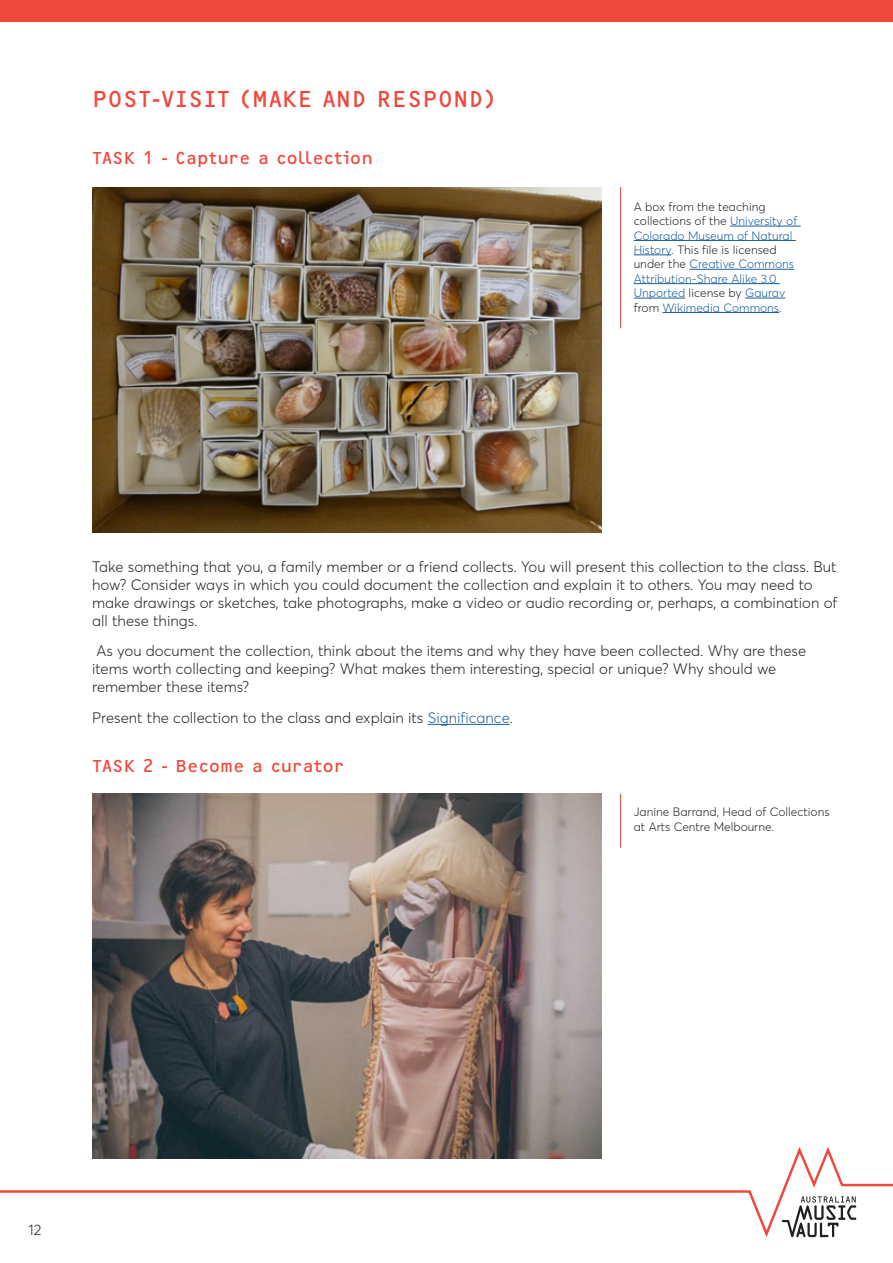
<style>
.page{position:relative;width:893px;height:1263px;background:#fff}
.page>*{position:absolute;margin:0;border:0;box-sizing:border-box;transform-origin:0 0}
.Heading{font:24px "OCRF";color:#ef483c}
.Sub_Heading{font:18px "OCRF";color:#ef483c}
.BODY{font:300 15px/18px "Averta Std";color:#231f20}
.BODY-2{font:300 12px/14.4px "Averta Std";color:#175d9e}
.BODY-3{font:300 12px/14.4px "Averta Std";color:#231f20}
.s1{color:#231f20}
.s2{color:#175d9e}
</style>
<div class="page">
<svg style="left:0;top:1143px;width:893px;height:95px"></svg>
<svg style="left:782px;top:1196px;width:74px;height:41px"></svg>
<div style="left:0;top:0;width:893px;height:21px;background:#ef483c"></div>
<hr style="left:428px;top:724px;width:82px;height:1px;background:#175d9e">
<img style="left:92px;top:187px;width:509px;height:345px">
<hr style="left:730px;top:226px;width:71px;height:1px;background:#175d9e">
<hr style="left:634px;top:240px;width:162px;height:1px;background:#175d9e">
<hr style="left:634px;top:255px;width:37px;height:1px;background:#175d9e">
<hr style="left:689px;top:269px;width:105px;height:1px;background:#175d9e">
<hr style="left:634px;top:283px;width:146px;height:1px;background:#175d9e">
<hr style="left:634px;top:298px;width:51px;height:1px;background:#175d9e">
<hr style="left:745px;top:298px;width:40px;height:1px;background:#175d9e">
<hr style="left:663px;top:312px;width:116px;height:1px;background:#175d9e">
<hr style="left:620px;top:187px;width:1px;height:141px;background:#ef483c">
<img style="left:92px;top:794px;width:509px;height:365px">
<hr style="left:620px;top:794px;width:1px;height:54px;background:#ef483c">
<p class="Heading" style="left:92px;top:84px;width:405px">POST-VISIT (MAKE AND RESPOND)</p>
<p class="Sub_Heading" style="left:92px;top:147px;width:282px">TASK 1 - Capture a collection</p>
<p class="BODY-2" style="left:634px;top:199px;width:165px"><span class="s1">A box from the teaching collections of the</span> University of<br>Colorado Museum of Natural<br>History<span class="s1">. This file is licensed under the</span> Creative Commons<br>Attribution-Share Alike 3.0<br>Unported <span class="s1">license by</span> Gaurav <span class="s1">from</span> Wikimedia Commons<span class="s1">.</span></p>
<p class="BODY" style="left:92px;top:557px;width:747px">Take something that you, a family member or a friend collects. You will present this collection to the class. But how? Consider ways in which you could document the collection and explain it to others. You may need to make drawings or sketches, take photographs, make a video or audio recording or, perhaps, a combination of all these things.</p>
<p class="BODY" style="left:92px;top:642px;width:715px">As you document the collection, think about the items and why they have been collected. Why are these items worth collecting and keeping? What makes them interesting, special or unique? Why should we remember these items?</p>
<p class="BODY" style="left:92px;top:709px;width:422px">Present the collection to the class and explain its <span class="s2">Significance</span>.</p>
<p class="Sub_Heading" style="left:92px;top:755px;width:254px">TASK 2 - Become a curator</p>
<p class="BODY-3" style="left:634px;top:805px;width:197px">Janine Barrand, Head of Collections at Arts Centre Melbourne.</p>
<p class="BODY" style="left:28px;top:1221px;width:14px">12</p>
</div>
